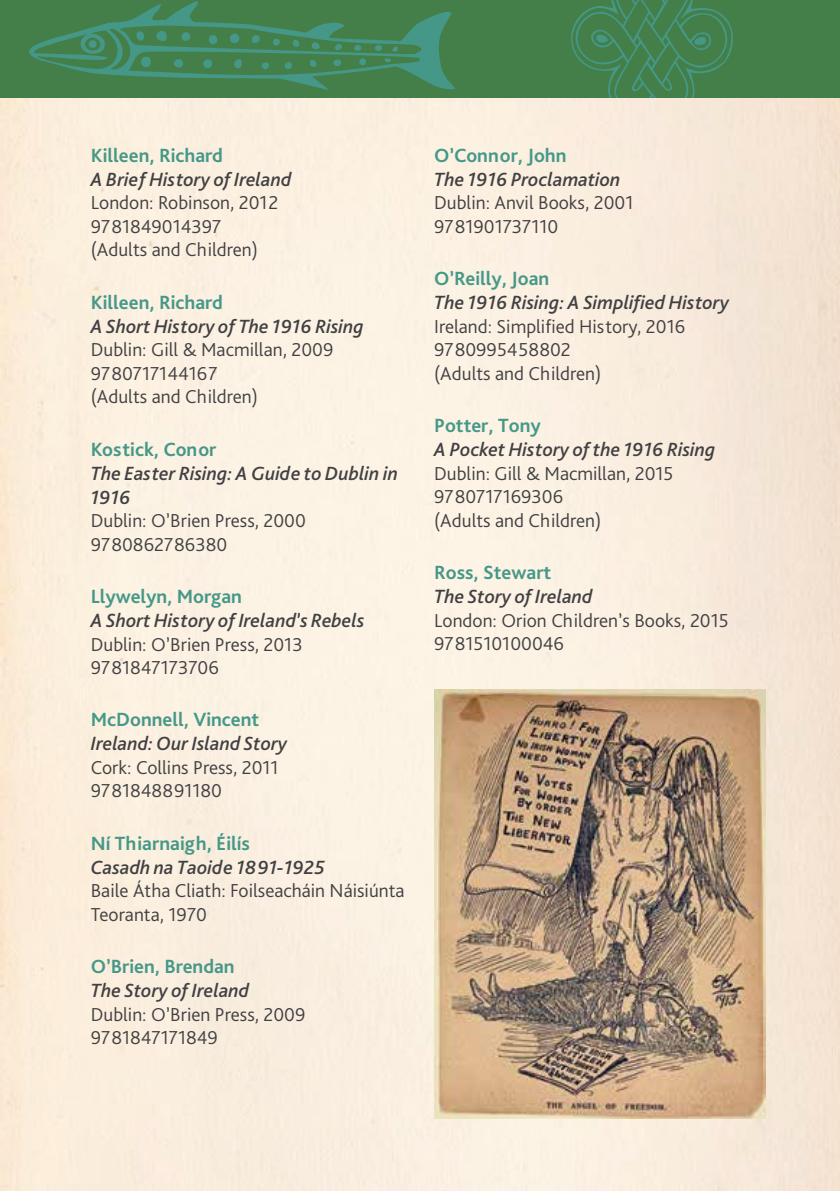
<style>
.page{position:relative;width:840px;height:1191px;background:#fff}
.page>*{position:absolute;margin:0;border:0;box-sizing:border-box;transform-origin:0 0}
.t1{font:italic 500 20px/24px "Bliss Pro";color:#414042}
.t2{font:700 20px "Bliss Pro";color:#459888}
.t3{font:300 19.6px/23.6px "Bliss Pro";color:#414042}
</style>
<div class="page">
<div style="left:0;top:0;width:839px;height:98px;background:#447f4a"></div>
<svg style="left:29px;top:1px;width:426px;height:89px"></svg>
<svg style="left:571px;top:0;width:161px;height:98px"></svg>
<img style="left:434px;top:689px;width:330px;height:429px">
<p class="t2" style="left:91px;top:143px;width:134px">Killeen, Richard</p>
<p class="t1" style="left:91px;top:166px;width:202px">A Brief History of Ireland</p>
<p class="t3" style="left:91px;top:190px;width:189px">London: Robinson, 2012<br>9781849014397 (Adults and Children)</p>
<p class="t2" style="left:91px;top:289px;width:134px">Killeen, Richard</p>
<p class="t1" style="left:91px;top:313px;width:274px">A Short History of The 1916 Rising</p>
<p class="t3" style="left:91px;top:337px;width:244px">Dublin: Gill &amp; Macmillan, 2009<br>9780717144167<br>(Adults and Children)</p>
<p class="t2" style="left:91px;top:436px;width:127px">Kostick, Conor</p>
<p class="t1" style="left:91px;top:460px;width:308px">The Easter Rising: A Guide to Dublin in<br>1916</p>
<p class="t3" style="left:91px;top:508px;width:216px">Dublin: O’Brien Press, 2000<br>9780862786380</p>
<p class="t2" style="left:91px;top:584px;width:153px">Llywelyn, Morgan</p>
<p class="t1" style="left:91px;top:608px;width:275px">A Short History of Ireland’s Rebels</p>
<p class="t3" style="left:91px;top:632px;width:213px">Dublin: O’Brien Press, 2013<br>9781847173706</p>
<p class="t2" style="left:91px;top:707px;width:170px">McDonnell, Vincent</p>
<p class="t1" style="left:91px;top:731px;width:198px">Ireland: Our Island Story</p>
<p class="t3" style="left:91px;top:755px;width:189px">Cork: Collins Press, 2011<br>9781848891180</p>
<p class="t2" style="left:91px;top:830px;width:161px">Ní Thiarnaigh, Éilís</p>
<p class="t1" style="left:91px;top:854px;width:235px">Casadh na Taoide 1891-1925</p>
<p class="t3" style="left:91px;top:878px;width:315px">Baile Átha Cliath: Foilseacháin Náisiúnta<br>Teoranta, 1970</p>
<p class="t2" style="left:91px;top:954px;width:145px">O’Brien, Brendan</p>
<p class="t1" style="left:91px;top:978px;width:160px">The Story of Ireland</p>
<p class="t3" style="left:91px;top:1002px;width:216px">Dublin: O’Brien Press, 2009<br>9781847171849</p>
<p class="t2" style="left:434px;top:143px;width:134px">O’Connor, John</p>
<p class="t1" style="left:434px;top:166px;width:188px">The 1916 Proclamation</p>
<p class="t3" style="left:434px;top:190px;width:200px">Dublin: Anvil Books, 2001<br>9781901737110</p>
<p class="t2" style="left:434px;top:266px;width:117px">O’Reilly, Joan</p>
<p class="t1" style="left:434px;top:290px;width:296px">The 1916 Rising: A Simplified History</p>
<p class="t3" style="left:434px;top:314px;width:252px">Ireland: Simplified History, 2016<br>9780995458802<br>(Adults and Children)</p>
<p class="t2" style="left:434px;top:413px;width:108px">Potter, Tony</p>
<p class="t1" style="left:434px;top:437px;width:282px">A Pocket History of the 1916 Rising</p>
<p class="t3" style="left:434px;top:461px;width:241px">Dublin: Gill &amp; Macmillan, 2015<br>9780717169306<br>(Adults and Children)</p>
<p class="t2" style="left:434px;top:560px;width:119px">Ross, Stewart</p>
<p class="t1" style="left:434px;top:584px;width:160px">The Story of Ireland</p>
<p class="t3" style="left:434px;top:608px;width:296px">London: Orion Children’s Books, 2015<br>9781510100046</p>
</div>
